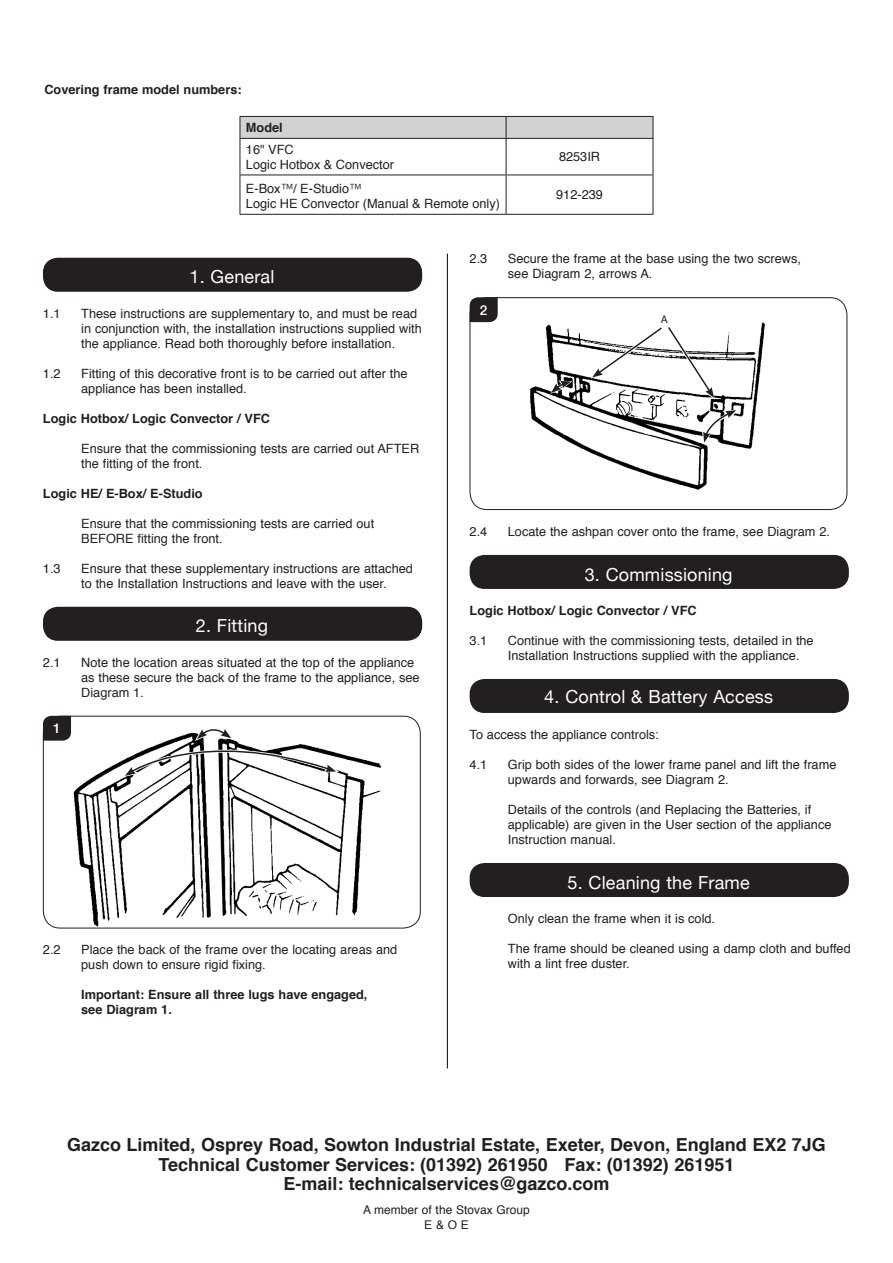
<style>
.page{position:relative;width:893px;height:1263px;background:#fff}
.page>*{position:absolute;margin:0;border:0;box-sizing:border-box;transform-origin:0 0}
.Body_copy{font:700 18px/19.5px "Helvetica";color:#231f20;text-align:center}
.t1{font:18px "Helvetica Neue";letter-spacing:.01em;color:#fff}
.t2{font:500 13.5px "Helvetica Neue";color:#fff}
.Body_copy-2{font:12.75px/15px "Helvetica";color:#231f20}
.Body_copy-3{font:700 12.75px/15px "Helvetica";color:#231f20}
.Page_Heading{font:700 12.75px "Helvetica";color:#231f20}
.Body_copy-4{font:12px "Helvetica";color:#231f20}
.t3{font:10.5px "Helvetica";color:#231f20}
.s1{font-family:"Helvetica Neue";font-weight:300}
</style>
<div class="page">
<div style="left:43px;top:258px;width:379px;height:34px;background:#231f20;border-radius:15px"></div>
<div style="left:43px;top:607px;width:379px;height:34px;background:#231f20;border-radius:15px"></div>
<img style="left:43px;top:716px;width:377px;height:212px">
<div style="left:43px;top:716px;width:378px;height:212px;border:1px solid #231f20;border-radius:17px"></div>
<svg style="left:43px;top:716px;width:28px;height:25px"></svg>
<svg style="left:123px;top:725px;width:216px;height:52px"></svg>
<img style="left:529px;top:322px;width:236px;height:168px">
<div style="left:470px;top:297px;width:377px;height:213px;border:1px solid #231f20;border-radius:17px"></div>
<svg style="left:470px;top:297px;width:28px;height:25px"></svg>
<svg style="left:701px;top:409px;width:38px;height:36px"></svg>
<svg style="left:550px;top:381px;width:22px;height:13px"></svg>
<svg style="left:591px;top:325px;width:124px;height:75px"></svg>
<div style="left:470px;top:555px;width:379px;height:34px;background:#231f20;border-radius:15px"></div>
<div style="left:470px;top:679px;width:379px;height:34px;background:#231f20;border-radius:15px"></div>
<div style="left:470px;top:863px;width:379px;height:34px;background:#231f20;border-radius:15px"></div>
<hr style="left:447px;top:254px;width:1px;height:814px;background:#231f20">
<svg style="left:240px;top:116px;width:414px;height:22px;background:#c7c8ca"></svg>
<hr style="left:240px;top:138px;width:266px;height:1px;background:#231f20">
<hr style="left:240px;top:139px;width:1px;height:36px;background:#231f20">
<hr style="left:506px;top:138px;width:147px;height:1px;background:#231f20">
<hr style="left:506px;top:139px;width:1px;height:36px;background:#231f20">
<hr style="left:653px;top:139px;width:1px;height:36px;background:#231f20">
<hr style="left:240px;top:175px;width:266px;height:1px;background:#231f20">
<hr style="left:240px;top:175px;width:1px;height:39px;background:#231f20">
<hr style="left:506px;top:175px;width:147px;height:1px;background:#231f20">
<hr style="left:506px;top:175px;width:1px;height:39px;background:#231f20">
<hr style="left:653px;top:175px;width:1px;height:39px;background:#231f20">
<hr style="left:240px;top:214px;width:266px;height:1px;background:#231f20">
<hr style="left:506px;top:214px;width:147px;height:1px;background:#231f20">
<p class="Page_Heading" style="left:44px;top:79px;width:199px">Covering frame model numbers:</p>
<p class="Body_copy-3" style="left:246px;top:120px;width:38px">Model</p>
<p class="Body_copy-2" style="left:246px;top:142px;width:49px">16" VFC</p>
<p class="Body_copy-2" style="left:246px;top:157px;width:150px">Logic Hotbox &amp; Convector</p>
<p class="Body_copy-2" style="left:246px;top:182px;width:117px">E-Box<span class="s1">™</span>/ E-Studio<span class="s1">™</span></p>
<p class="Body_copy-2" style="left:246px;top:197px;width:256px">Logic HE Convector (Manual &amp; Remote only)</p>
<p class="Body_copy-2" style="left:559px;top:150px;width:43px">8253IR</p>
<p class="Body_copy-2" style="left:556px;top:188px;width:48px">912-239</p>
<p class="t1" style="left:190px;top:261px;width:86px">1. General</p>
<p class="Body_copy-2" style="left:43px;top:306px;width:19px">1.1</p>
<p class="Body_copy-2" style="left:81px;top:306px;width:342px">These instructions are supplementary to, and must be read in conjunction with, the installation instructions supplied with the appliance. Read both thoroughly before installation.</p>
<p class="Body_copy-2" style="left:43px;top:366px;width:19px">1.2</p>
<p class="Body_copy-2" style="left:81px;top:366px;width:328px">Fitting of this decorative front is to be carried out after the appliance has been installed.</p>
<p class="Body_copy-3" style="left:43px;top:411px;width:229px">Logic Hotbox/ Logic Convector / VFC</p>
<p class="Body_copy-2" style="left:81px;top:441px;width:340px">Ensure that the commissioning tests are carried out AFTER the fitting of the front.</p>
<p class="Body_copy-3" style="left:43px;top:486px;width:161px">Logic HE/ E-Box/ E-Studio</p>
<p class="Body_copy-2" style="left:81px;top:516px;width:295px">Ensure that the commissioning tests are carried out<br>BEFORE fitting the front.</p>
<p class="Body_copy-2" style="left:43px;top:561px;width:19px">1.3</p>
<p class="Body_copy-2" style="left:81px;top:561px;width:333px">Ensure that these supplementary instructions are attached to the Installation Instructions and leave with the user.</p>
<p class="t1" style="left:196px;top:610px;width:74px">2. Fitting</p>
<p class="Body_copy-2" style="left:43px;top:655px;width:19px">2.1</p>
<p class="Body_copy-2" style="left:81px;top:655px;width:340px">Note the location areas situated at the top of the appliance as these secure the back of the frame to the appliance, see<br>Diagram 1.</p>
<p class="t2" style="left:53px;top:718px;width:9px">1</p>
<p class="Body_copy-2" style="left:43px;top:943px;width:19px">2.2</p>
<p class="Body_copy-2" style="left:81px;top:943px;width:318px">Place the back of the frame over the locating areas and push down to ensure rigid fixing.</p>
<p class="Body_copy-3" style="left:81px;top:987px;width:288px">Important: Ensure all three lugs have engaged, see Diagram 1.</p>
<p class="Body_copy-2" style="left:470px;top:252px;width:19px">2.3</p>
<p class="Body_copy-2" style="left:508px;top:252px;width:295px">Secure the frame at the base using the two screws, see Diagram 2, arrows A.</p>
<p class="t2" style="left:480px;top:299px;width:9px">2</p>
<p class="t3" style="left:661px;top:312px;width:9px">A</p>
<p class="Body_copy-2" style="left:470px;top:524px;width:19px">2.4</p>
<p class="Body_copy-2" style="left:508px;top:524px;width:324px">Locate the ashpan cover onto the frame, see Diagram 2.</p>
<p class="t1" style="left:585px;top:559px;width:149px">3. Commissioning</p>
<p class="Body_copy-3" style="left:470px;top:603px;width:229px">Logic Hotbox/ Logic Convector / VFC</p>
<p class="Body_copy-2" style="left:470px;top:633px;width:19px">3.1</p>
<p class="Body_copy-2" style="left:508px;top:633px;width:307px">Continue with the commissioning tests, detailed in the<br>Installation Instructions supplied with the appliance.</p>
<p class="t1" style="left:544px;top:681px;width:230px">4. Control &amp; Battery Access</p>
<p class="Body_copy-2" style="left:470px;top:727px;width:191px">To access the appliance controls:</p>
<p class="Body_copy-2" style="left:470px;top:757px;width:19px">4.1</p>
<p class="Body_copy-2" style="left:508px;top:757px;width:330px">Grip both sides of the lower frame panel and lift the frame upwards and forwards, see Diagram 2.</p>
<p class="Body_copy-2" style="left:508px;top:802px;width:325px">Details of the controls (and Replacing the Batteries, if applicable) are given in the User section of the appliance<br>Instruction manual.</p>
<p class="t1" style="left:568px;top:867px;width:184px">5. Cleaning the Frame</p>
<p class="Body_copy-2" style="left:508px;top:911px;width:209px">Only clean the frame when it is cold.</p>
<p class="Body_copy-2" style="left:508px;top:941px;width:344px">The frame should be cleaned using a damp cloth and buffed with a lint free duster.</p>
<p class="Body_copy" style="left:67px;top:1135px;width:760px">Gazco Limited, Osprey Road, Sowton Industrial Estate, Exeter, Devon, England EX2 7JG</p>
<p class="Body_copy" style="left:158px;top:1155px;width:577px">Technical Customer Services: (01392) 261950 Fax: (01392) 261951<br>E-mail: technicalservices@gazco.com</p>
<p class="Body_copy-4" style="left:363px;top:1200px;width:168px">A member of the Stovax Group</p>
<p class="Body_copy-4" style="left:424px;top:1215px;width:46px">E &amp; O E</p>
</div>
